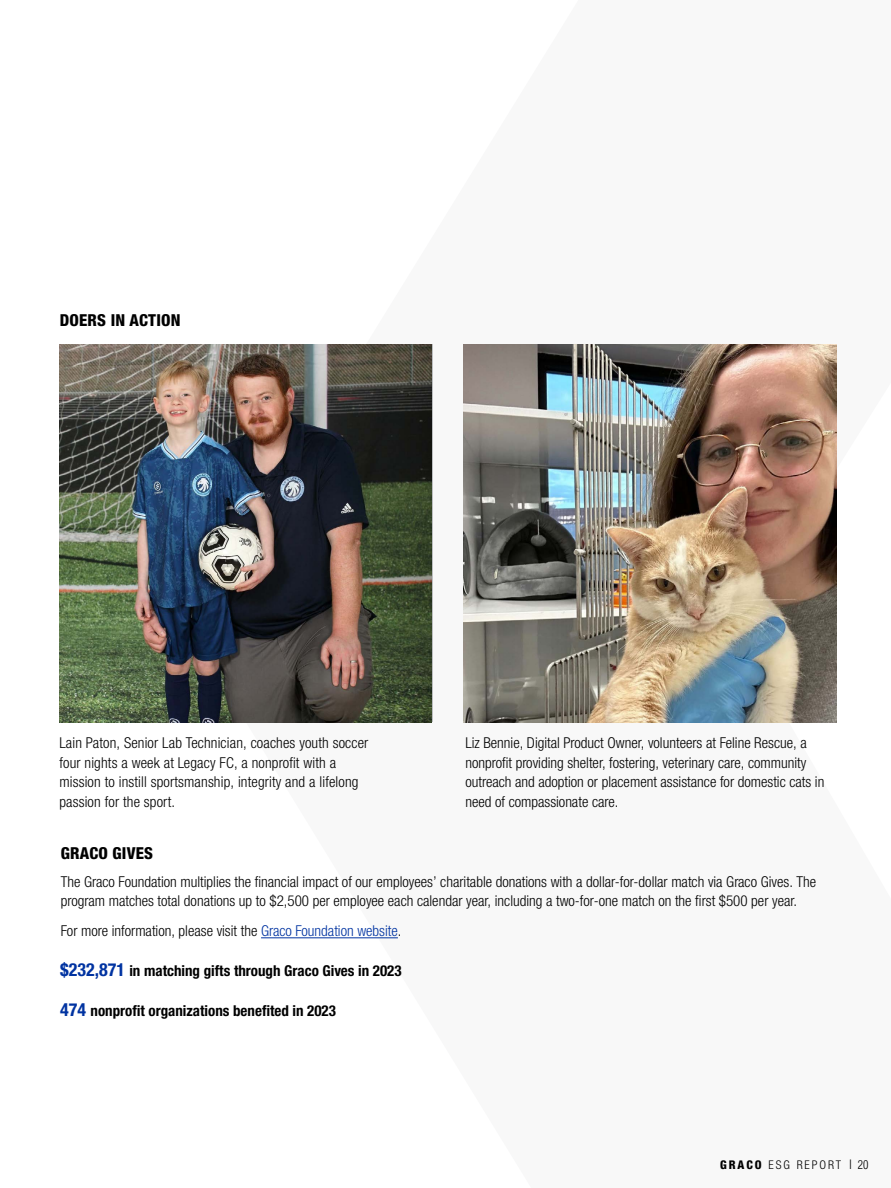
<style>
.page{position:relative;width:891px;height:1188px;background:#fff}
.page>*{position:absolute;margin:0;border:0;box-sizing:border-box;transform-origin:0 0}
.t1{font:800 condensed 16.5px "Helvetica Neue LTW1 G";letter-spacing:.01em;color:#000}
.t2{font:300 condensed 15px/19.5px "Helvetica Neue LTW1 G";color:#000}
.t3{font:700 condensed 15px "Helvetica Neue LTW1 G";color:#000}
.t4{font:300 condensed 12px "Helvetica Neue LTW1 G";letter-spacing:.16em;color:#000}
.s1{color:#0033a1}
.s2{font-size:18px;color:#0033a1}
.s3{font-weight:800}
.s4{font-size:13.35px}
.s5{font-family:"Helvetica LT Std"}
</style>
<div class="page">
<hr style="left:261px;top:937px;width:137px;height:1px;background:#0033a1">
<img style="left:464px;top:344px;width:373px;height:378px">
<img style="left:59px;top:344px;width:373px;height:378px">
<h4 class="t1" style="left:60px;top:310px;width:122px">DOERS IN ACTION</h4>
<p class="t2" style="left:59px;top:733px;width:311px">Lain Paton, Senior Lab Technician, coaches youth soccer four nights a week at Legacy FC, a nonprofit with a mission to instill sportsmanship, integrity and a lifelong passion for the sport.</p>
<p class="t2" style="left:465px;top:733px;width:361px">Liz Bennie, Digital Product Owner, volunteers at Feline Rescue, a nonprofit providing shelter, fostering, veterinary care, community outreach and adoption or placement assistance for domestic cats in need of compassionate care.</p>
<h4 class="t1" style="left:61px;top:844px;width:94px">GRACO GIVES</h4>
<p class="t2" style="left:61px;top:872px;width:757px">The Graco Foundation multiplies the financial impact of our employees’ charitable donations with a dollar-for-dollar match via Graco Gives. The program matches total donations up to $2,500 per employee each calendar year, including a two-for-one match on the first $500 per year.</p>
<p class="t2" style="left:61px;top:921px;width:342px">For more information, please visit the <span class="s1">Graco Foundation website</span>.</p>
<p class="t3" style="left:60px;top:961px;width:343px"><span class="s2">$232,871</span> in matching gifts through Graco Gives in 2023</p>
<p class="t3" style="left:60px;top:1001px;width:277px"><span class="s2">474</span> nonprofit organizations benefited in 2023</p>
<p class="t4" style="left:720px;top:1157px;width:150px"><span class="s3">GRACO</span> ESG REPORT <span class="s4">I</span> <span class="s5">20</span></p>
</div>
